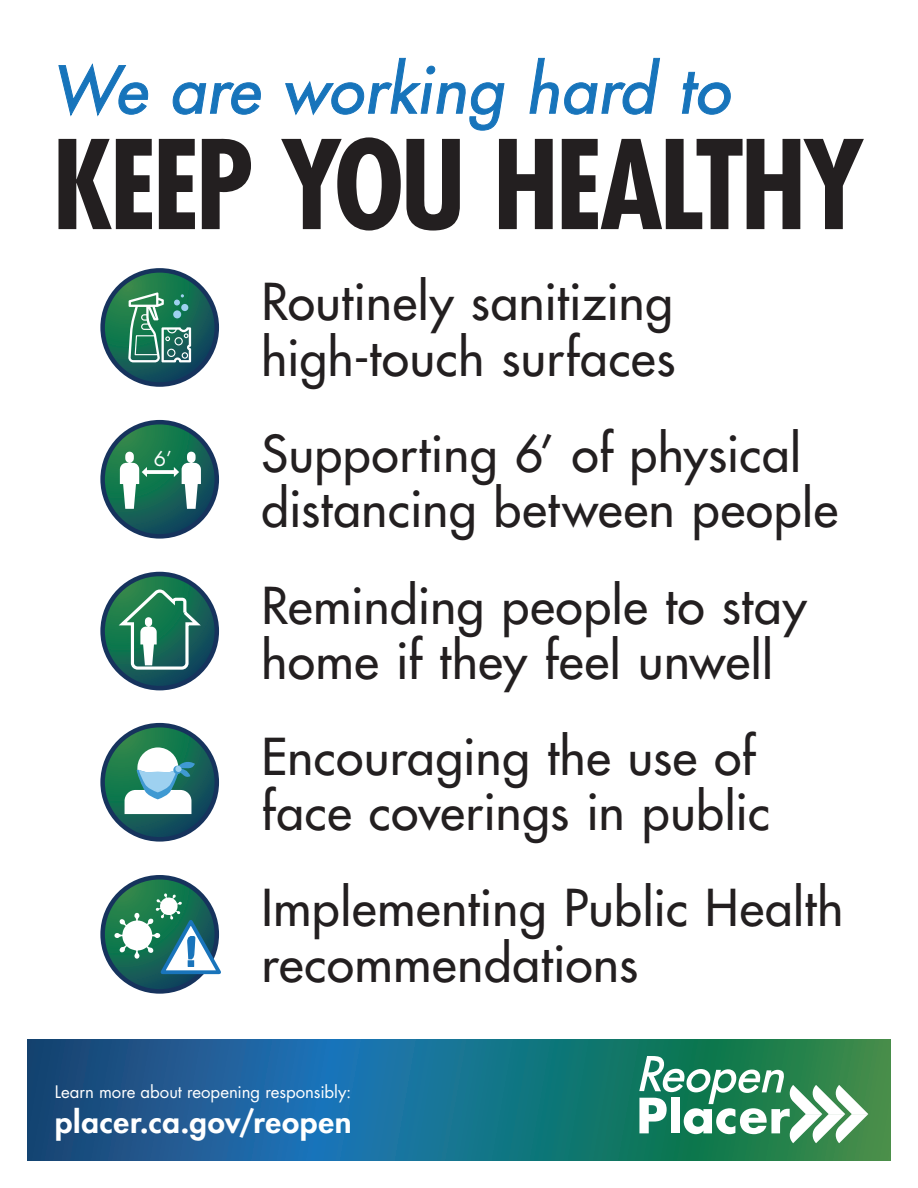
<style>
.page{position:relative;width:918px;height:1188px;background:#fff}
.page>*{position:absolute;margin:0;border:0;box-sizing:border-box;transform-origin:0 0}
.t1{font:700 condensed 119.7px "Futura Std";letter-spacing:-.035em;color:#231f20}
.t2{font:italic 500 63.15px "Futura Std";letter-spacing:.015em;color:#1774bb}
.t3{font:500 49.5px/55.5px "Futura Std";letter-spacing:.015em;color:#231f20}
.t4{font:800 29.7px "Futura Std";letter-spacing:.025em;color:#fff;scale:1.05 1}
.t5{font:19.95px "Futura Std";color:#fff}
.t6{font:16.8px "Futura Std";letter-spacing:-.005em;color:#fff}
</style>
<div class="page">
<svg style="left:103px;top:574px;width:114px;height:114px;background:#155a55"></svg>
<div style="left:100px;top:572px;width:119px;height:118px;border:4px solid #16335d;border-radius:50%"></div>
<svg style="left:103px;top:725px;width:114px;height:114px;background:#176154"></svg>
<div style="left:100px;top:723px;width:119px;height:119px;border:4px solid #16335d;border-radius:50%"></div>
<svg style="left:103px;top:877px;width:114px;height:114px;background:#176253"></svg>
<div style="left:100px;top:875px;width:119px;height:119px;border:4px solid #16335d;border-radius:50%"></div>
<svg style="left:103px;top:270px;width:114px;height:115px;background:#186154"></svg>
<div style="left:100px;top:268px;width:119px;height:119px;border:4px solid #16335d;border-radius:50%"></div>
<svg style="left:103px;top:422px;width:114px;height:114px;background:#176353"></svg>
<div style="left:100px;top:420px;width:119px;height:119px;border:4px solid #16335d;border-radius:50%"></div>
<svg style="left:120px;top:452px;width:81px;height:57px"></svg>
<svg style="left:125px;top:747px;width:70px;height:67px"></svg>
<svg style="left:173px;top:766px;width:9px;height:8px"></svg>
<div style="left:175px;top:766px;width:7px;height:6px;background:#9ed1f0;border-radius:50%"></div>
<svg style="left:58px;top:63px;width:91px;height:54px"></svg>
<svg style="left:172px;top:82px;width:89px;height:33px"></svg>
<svg style="left:285px;top:58px;width:220px;height:73px"></svg>
<svg style="left:529px;top:58px;width:131px;height:57px"></svg>
<svg style="left:682px;top:72px;width:49px;height:43px"></svg>
<svg style="left:115px;top:587px;width:90px;height:84px;background:#418771"></svg>
<svg style="left:128px;top:292px;width:63px;height:70px;background:#51977d"></svg>
<svg style="left:114px;top:894px;width:107px;height:83px"></svg>
<svg style="left:27px;top:1039px;width:864px;height:122px;background:#1a6b86"></svg>
<svg style="left:639px;top:1056px;width:229px;height:87px"></svg>
<p class="t2" style="left:52px;top:50px;width:678px">We are working hard to</p>
<h1 class="t1" style="left:52px;top:111px;width:814px">KEEP YOU HEALTHY</h1>
<p class="t5" style="left:154px;top:446px;width:20px">6’</p>
<p class="t3" style="left:262px;top:274px;width:415px">Routinely sanitizing high-touch surfaces</p>
<p class="t3" style="left:262px;top:426px;width:578px">Supporting 6’ of physical distancing between people</p>
<p class="t3" style="left:262px;top:578px;width:547px">Reminding people to stay home if they feel unwell</p>
<p class="t3" style="left:262px;top:729px;width:510px">Encouraging the use of face coverings in public</p>
<p class="t3" style="left:262px;top:880px;width:583px">Implementing Public Health recommendations</p>
<p class="t6" style="left:55px;top:1081px;width:298px">Learn more about reopening responsibly:</p>
<p class="t4" style="left:55px;top:1104px;width:284px">placer.ca.gov/reopen</p>
</div>
